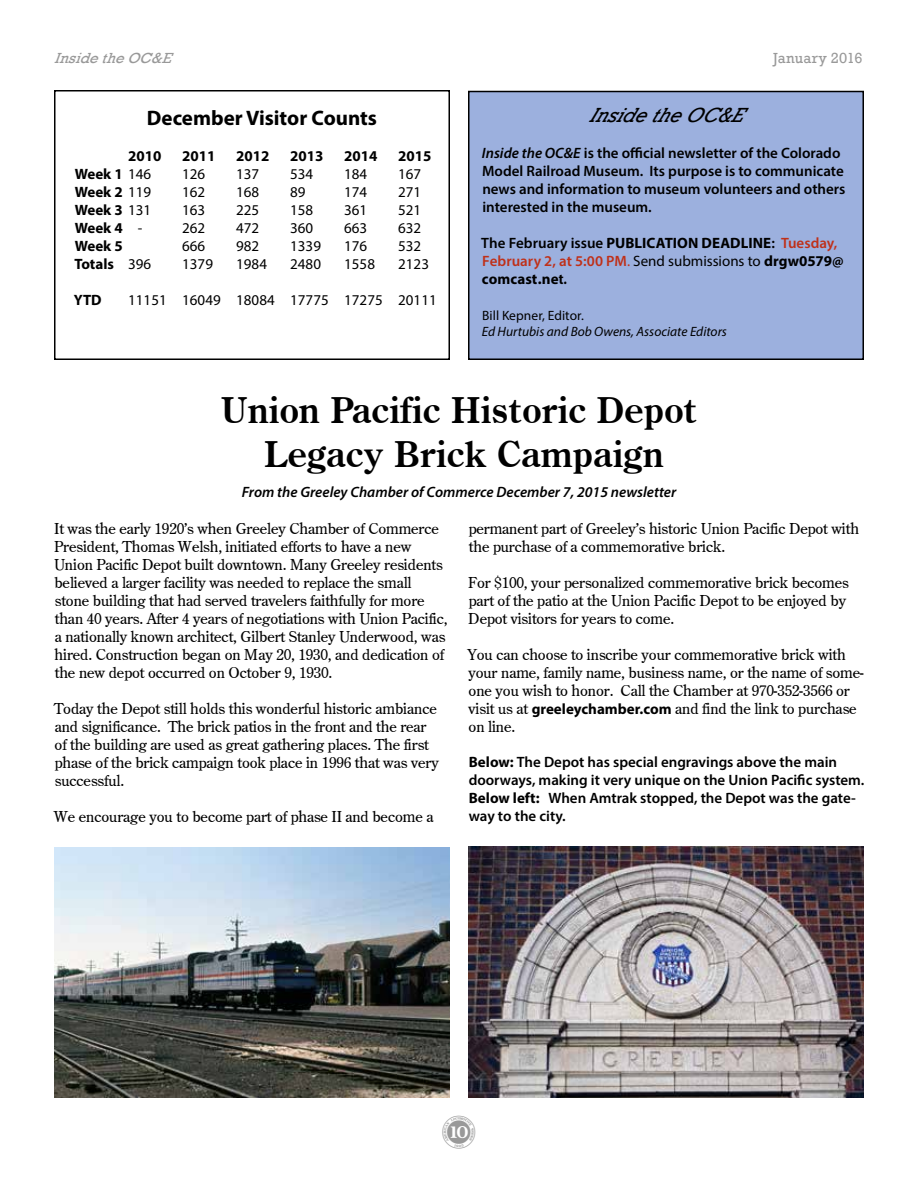
<style>
.page{position:relative;width:918px;height:1188px;background:#fff}
.page>*{position:absolute;margin:0;border:0;box-sizing:border-box;transform-origin:0 0}
.t1{font:700 36px/43.2px "Century Oldstyle BT";color:#000;text-align:center}
.t2{font:700 21px "Myriad Pro";color:#000}
.t3{font:italic 21px "Rockwell";color:#000}
.t4{font:15px/18px "Century Old Style";color:#000}
.t5{font:600 15px/18px "Myriad Pro";color:#000}
.t6{font:700 15px/18px "Myriad Pro";color:#000}
.t7{font:15px "Myriad Pro";color:#000}
.t8{font:italic 600 15px "Myriad Pro";color:#000}
.t9{font:italic 15px "Rockwell";color:#999}
.t10{font:15px "Rockwell";letter-spacing:.015em;color:#999}
.t11{font:italic 13.5px "Myriad Pro";color:#000}
.t12{font:13.5px "Myriad Pro";letter-spacing:.005em;color:#000}
.s1{font-weight:400}
.s2{font-style:italic}
.s3{font-weight:600}
.s4{font-weight:600;color:#bf3019}
.s5{font-weight:400;color:#bf3019}
.s6{font-stretch:condensed}
.s7{font-family:"Myriad Pro";font-weight:700}
.s8{font-weight:700}
</style>
<div class="page">
<div style="left:469px;top:92px;width:394px;height:267px;background:#9cb0de"></div>
<div style="left:468px;top:91px;width:396px;height:269px;border:2px solid #000"></div>
<div style="left:54px;top:90px;width:396px;height:270px;border:2px solid #000"></div>
<img style="left:54px;top:847px;width:396px;height:251px">
<img style="left:468px;top:846px;width:396px;height:252px">
<svg style="left:426px;top:1086px;width:58px;height:12px"></svg>
<p class="t9" style="left:54px;top:49px;width:125px">InsidetheOC&amp;E</p>
<p class="t10" style="left:773px;top:49px;width:91px">January 2016</p>
<h2 class="t2" style="left:147px;top:104px;width:232px">December Visitor Counts</h2>
<p class="t6" style="left:128px;top:146px;width:35px">2010</p>
<p class="t6" style="left:182px;top:146px;width:35px">2011</p>
<p class="t6" style="left:236px;top:146px;width:35px">2012</p>
<p class="t6" style="left:290px;top:146px;width:35px">2013</p>
<p class="t6" style="left:344px;top:146px;width:35px">2014</p>
<p class="t6" style="left:398px;top:146px;width:35px">2015</p>
<p class="t6" style="left:75px;top:164px;width:78px">Week 1 <span class="s1">146</span></p>
<p class="t7" style="left:182px;top:164px;width:25px">126</p>
<p class="t7" style="left:236px;top:164px;width:25px">137</p>
<p class="t7" style="left:290px;top:164px;width:25px">534</p>
<p class="t7" style="left:344px;top:164px;width:25px">184</p>
<p class="t7" style="left:398px;top:164px;width:25px">167</p>
<p class="t6" style="left:75px;top:182px;width:78px">Week 2 <span class="s1">119</span></p>
<p class="t7" style="left:182px;top:182px;width:25px">162</p>
<p class="t7" style="left:236px;top:182px;width:25px">168</p>
<p class="t7" style="left:290px;top:182px;width:17px">89</p>
<p class="t7" style="left:344px;top:182px;width:25px">174</p>
<p class="t7" style="left:398px;top:182px;width:25px">271</p>
<p class="t6" style="left:75px;top:200px;width:78px">Week 3 <span class="s1">131</span></p>
<p class="t7" style="left:182px;top:200px;width:25px">163</p>
<p class="t7" style="left:236px;top:200px;width:25px">225</p>
<p class="t7" style="left:290px;top:200px;width:25px">158</p>
<p class="t7" style="left:344px;top:200px;width:25px">361</p>
<p class="t7" style="left:398px;top:200px;width:25px">521</p>
<p class="t6" style="left:75px;top:218px;width:69px">Week 4 <span class="s1">-</span></p>
<p class="t7" style="left:182px;top:218px;width:25px">262</p>
<p class="t7" style="left:236px;top:218px;width:25px">472</p>
<p class="t7" style="left:290px;top:218px;width:25px">360</p>
<p class="t7" style="left:344px;top:218px;width:25px">663</p>
<p class="t7" style="left:398px;top:218px;width:25px">632</p>
<p class="t6" style="left:75px;top:236px;width:50px">Week 5</p>
<p class="t7" style="left:182px;top:236px;width:25px">666</p>
<p class="t7" style="left:236px;top:236px;width:25px">982</p>
<p class="t7" style="left:290px;top:236px;width:32px">1339</p>
<p class="t7" style="left:344px;top:236px;width:25px">176</p>
<p class="t7" style="left:398px;top:236px;width:25px">532</p>
<p class="t6" style="left:74px;top:254px;width:78px">Totals <span class="s1">396</span></p>
<p class="t7" style="left:182px;top:254px;width:32px">1379</p>
<p class="t7" style="left:236px;top:254px;width:32px">1984</p>
<p class="t7" style="left:290px;top:254px;width:32px">2480</p>
<p class="t7" style="left:344px;top:254px;width:32px">1558</p>
<p class="t7" style="left:398px;top:254px;width:32px">2123</p>
<p class="t6" style="left:74px;top:290px;width:29px">YTD</p>
<p class="t7" style="left:128px;top:290px;width:310px">11151 16049 18084 17775 17275 20111</p>
<h2 class="t3" style="left:589px;top:102px;width:164px">InsidetheOC&amp;E</h2>
<p class="t5" style="left:482px;top:143px;width:365px"><span class="s2">Inside the OC&amp;E</span> is the official newsletter of the Colorado Model Railroad Museum. Its purpose is to communicate news and information to museum volunteers and others interested in the museum.</p>
<p class="t6" style="left:481px;top:233px;width:364px"><span class="s3">The February issue</span> PUBLICATION DEADLINE<span class="s3">:</span> <span class="s4">Tuesday,<br>February 2, at 5:00 PM</span><span class="s5">.</span> <span class="s1">Send submissions to</span> drgw0579@ comcast.ne<span class="s6">t.</span></p>
<p class="t12" style="left:482px;top:307px;width:103px">Bill Kepner, Editor.</p>
<p class="t11" style="left:482px;top:323px;width:247px">Ed Hurtubis and Bob Owens, Associate Editors</p>
<h1 class="t1" style="left:220px;top:389px;width:479px">Union Pacific Historic Depot<br>Legacy Brick Campaign</h1>
<p class="t8" style="left:242px;top:483px;width:436px">From the Greeley Chamber of Commerce December 7, 2015 newsletter</p>
<p class="t4" style="left:54px;top:519px;width:395px">It was the early 1920's when Greeley Chamber of Commerce President, Thomas Welsh, initiated efforts to have a new Union Pacific Depot built downtown. Many Greeley residents believed a larger facility was needed to replace the small stone building that had served travelers faithfully for more than 40 years. After 4 years of negotiations with Union Pacific, a nationally known architect, Gilbert Stanley Underwood, was hired. Construction began on May 20, 1930, and dedication of the new depot occurred on October 9, 1930.</p>
<p class="t4" style="left:54px;top:699px;width:386px">Today the Depot still holds this wonderful historic ambiance and significance. The brick patios in the front and the rear of the building are used as great gathering places. The first phase of the brick campaign took place in 1996 that was very successful.</p>
<p class="t4" style="left:54px;top:807px;width:381px">We encourage you to become part of phase II and become a</p>
<p class="t4" style="left:469px;top:519px;width:392px">permanent part of Greeley's historic Union Pacific Depot with the purchase of a commemorative brick.</p>
<p class="t4" style="left:468px;top:573px;width:382px">For $100, your personalized commemorative brick becomes part of the patio at the Union Pacific Depot to be enjoyed by<br>Depot visitors for years to come.</p>
<p class="t4" style="left:468px;top:645px;width:398px">You can choose to inscribe your commemorative brick with your name, family name, business name, or the name of some&shy;one you wish to honor. Call the Chamber at 970-352-3566 or visit us at <span class="s7">greeleychamber.com</span> and find the link to purchase on line.</p>
<p class="t5" style="left:469px;top:753px;width:397px"><span class="s8">Below:</span> The Depot has special engravings above the main doorways, making it very unique on the Union Pacific system.<br><span class="s8">Below left:</span> When Amtrak stopped, the Depot was the gate&shy;way to the city.</p>
</div>
